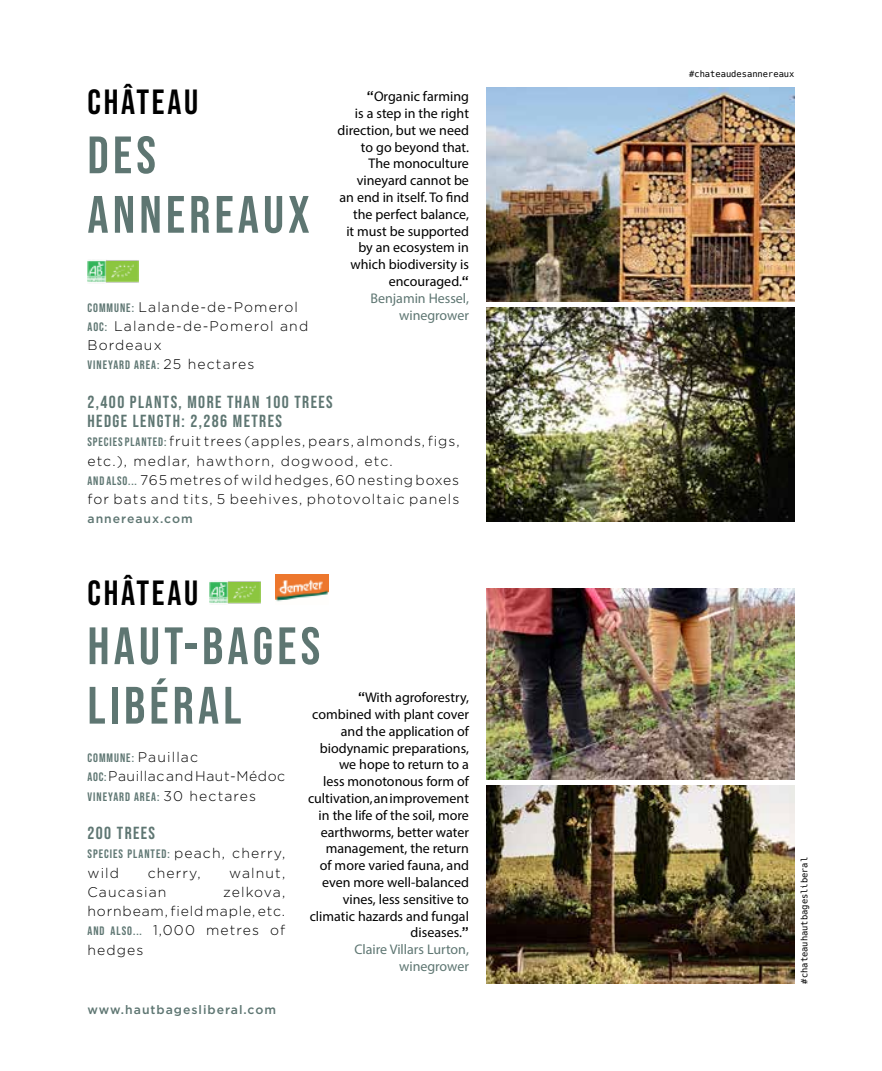
<style>
.page{position:relative;width:882px;height:1071px;background:#fff}
.page>*{position:absolute;margin:0;border:0;box-sizing:border-box;transform-origin:0 0}
.t1{font:52.5px/59.5px "Bebas Neue";letter-spacing:.08em;color:#5e7672}
.t2{font:35px "Bebas Neue";letter-spacing:.08em;color:#000}
.t3{font:17.5px/19.2px "Bebas Neue";letter-spacing:.08em;color:#5e7672}
.t4{font:14px/16.8px "Myriad Pro";color:#000;text-align:right}
.t5{font:300 14px/19.2px "Gotham";letter-spacing:.08em;color:#000}
.t6{font:300 14px "Gotham";letter-spacing:.04em;color:#000}
.t7{font:12.25px "Bebas Neue";letter-spacing:.08em;color:#5e7672}
.t8{font:500 12.25px "Gotham";letter-spacing:.08em;color:#5e7672}
.t9{font:8.75px "Hack";color:#000}
.s1{font-family:"Gotham";font-weight:500}
.s2{color:#5e7672}
.s3{font-family:"Bebas Neue";font-weight:400;font-size:12.25px;color:#5e7672}
.s4{font-family:"Gotham";font-weight:300;font-size:14px;color:#000}
</style>
<div class="page">
<img style="left:88px;top:260px;width:51px;height:23px">
<img style="left:210px;top:581px;width:51px;height:23px">
<img style="left:275px;top:575px;width:54px;height:27px">
<img style="left:487px;top:588px;width:307px;height:191px">
<img style="left:487px;top:307px;width:307px;height:214px">
<img style="left:487px;top:88px;width:307px;height:213px">
<img style="left:487px;top:785px;width:307px;height:199px">
<h2 class="t2" style="left:88px;top:82px;width:112px">CHÂTEAU</h2>
<h1 class="t1" style="left:88px;top:125px;width:224px">DES<br>ANNEREAUX</h1>
<p class="t4" style="left:338px;top:88px;width:133px"><span class="s1">“</span>Organic farming<br>is a step in the right direction, but we need to go beyond that.<br>The monoculture vineyard cannot be<br>an end in itself. To find the perfect balance,<br>it must be supported by an ecosystem in which biodiversity is encouraged.<span class="s1">“<br></span><span class="s2">Benjamin Hessel, winegrower</span></p>
<p class="t5" style="left:88px;top:297px;width:222px"><span class="s3">COMMUNE:</span> Lalande-de-Pomerol<br><span class="s3">AOC:</span> Lalande-de-Pomerol and<br>Bordeaux</p>
<p class="t7" style="left:88px;top:358px;width:168px">VINEYARD AREA: <span class="s4">25 hectares</span></p>
<p class="t3" style="left:88px;top:392px;width:247px">2,400 PLANTS, MORE THAN 100 TREES<br>HEDGE LENGTH: 2,286 METRES</p>
<p class="t5" style="left:87px;top:432px;width:374px"><span class="s3">SPECIES PLANTED:</span> fruit trees (apples, pears, almonds, figs, etc.), medlar, hawthorn, dogwood, etc.<br><span class="s3">AND ALSO...</span> 765 metres of wild hedges, 60 nesting boxes for bats and tits, 5 beehives, photovoltaic panels</p>
<p class="t8" style="left:88px;top:511px;width:107px">annereaux.com</p>
<h2 class="t2" style="left:88px;top:573px;width:112px">CHÂTEAU</h2>
<h1 class="t1" style="left:88px;top:616px;width:234px">HAUT-BAGES<br>LIBÉRAL</h1>
<p class="t7" style="left:88px;top:751px;width:112px">COMMUNE: <span class="s4">Pauillac</span></p>
<p class="t6" style="left:88px;top:769px;width:199px"><span class="s3">AOC:</span> Pauillac and Haut-Médoc</p>
<p class="t7" style="left:88px;top:789px;width:170px">VINEYARD AREA: <span class="s4">30 hectares</span></p>
<p class="t3" style="left:88px;top:823px;width:69px">200 TREES</p>
<p class="t7" style="left:88px;top:847px;width:199px">SPECIES PLANTED: <span class="s4">peach, cherry,</span></p>
<p class="t5" style="left:88px;top:863px;width:33px">wild</p>
<p class="t5" style="left:148px;top:863px;width:54px">cherry,</p>
<p class="t5" style="left:229px;top:863px;width:57px">walnut,</p>
<p class="t5" style="left:88px;top:882px;width:81px">Caucasian</p>
<p class="t4" style="left:308px;top:689px;width:163px"><span class="s1">“</span>With agroforestry, combined with plant cover and the application of biodynamic preparations, we hope to return to a<br>less monotonous form of cultivation, an improvement in the life of the soil, more earthworms, better water management, the return<br>of more varied fauna, and even more well-balanced vines, less sensitive to climatic hazards and fungal diseases.<span class="s1">”<br></span><span class="s2">Claire Villars Lurton, winegrower</span></p>
<p class="t5" style="left:88px;top:882px;width:199px;text-align:justify;text-indent:136px">zelkova, hornbeam, field maple, etc.<br><span class="s3">AND ALSO...</span> 1,000 metres of hedges</p>
<p class="t8" style="left:88px;top:1002px;width:190px">www.hautbagesliberal.com</p>
<p class="t9" style="left:689px;top:68px;width:107px">#chateaudesannereaux</p>
<p class="t9" style="left:799px;top:984px;width:128px;rotate:-90deg">#chateauhautbagesliberal</p>
</div>
